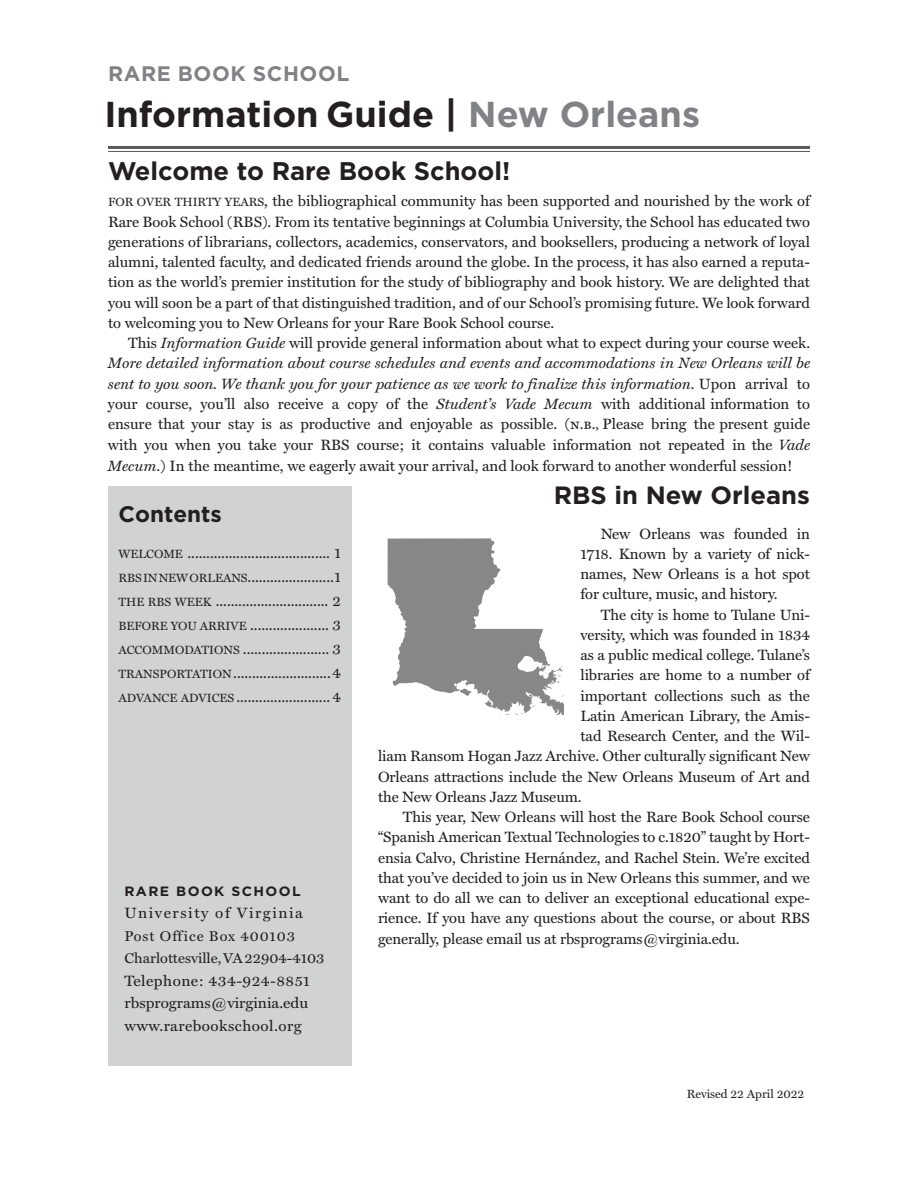
<style>
.page{position:relative;width:918px;height:1188px;background:#fff}
.page>*{position:absolute;margin:0;border:0;box-sizing:border-box;transform-origin:0 0}
.t1{font:700 36px "Gotham";color:#231f20}
._1_Chapter{font:700 25.5px "Gotham";color:#231f20}
._1_Chapter-2{font:700 25.05px "Gotham";color:#231f20}
._1_Chapter-3{font:700 22.5px "Gotham";color:#231f20}
.t2{font:700 21px "Gotham";letter-spacing:.03em;color:#808285}
._1_Chapter-4{font:15px/20.2px "Miller Text";color:#231f20;text-align:justify}
._1_Chapter-5{font:italic 15px "Miller Text";color:#231f20}
._2_basic_text{font:15px "Miller Text";letter-spacing:.03em;color:#231f20}
._2_basic_text-2{font:15px "Miller Text";color:#231f20}
._2_basic_text-3{font:15px "Miller Text";letter-spacing:.1em;color:#231f20}
._2_basic_text-4{font:14.25px "Miller Text";color:#231f20}
._2_basic_text-5{font:14.25px "Miller Text";letter-spacing:.06em;color:#231f20}
.a_head{font:700 13.5px "Gotham";letter-spacing:.1em;color:#231f20}
.t3{font:12px "Miller Text";color:#231f20}
.s1{color:#808285}
.s2{font-size:12px}
.s3{font-style:italic}
.s4{font-style:normal}
.s5{font-family:"Miller Text Roman SC"}
.s6{font-family:"Minion Pro"}
</style>
<div class="page">
<div style="left:108px;top:486px;width:243px;height:580px;background:#d1d2d4"></div>
<hr style="left:108px;top:146px;width:702px;height:3px;background:#57585a">
<hr style="left:108px;top:151px;width:702px;height:1px;background:#57585a">
<svg style="left:388px;top:538px;width:176px;height:177px"></svg>
<p class="t2" style="left:108px;top:60px;width:243px">RARE BOOK SCHOOL</p>
<p class="t1" style="left:104px;top:90px;width:597px">Information Guide | <span class="s1">New Orleans</span></p>
<p class="_1_Chapter" style="left:108px;top:154px;width:404px">Welcome to Rare Book School!</p>
<p class="_1_Chapter-4" style="left:108px;top:190px;width:704px"><span class="s2">FOR OVER THIRTY YEARS</span>, the bibliographical community has been supported and nourished by the work of</p>
<p class="_1_Chapter-4" style="left:108px;top:210px;width:704px">Rare Book School (RBS). From its tentative beginnings at Columbia University, the School has educated two</p>
<p class="_1_Chapter-4" style="left:108px;top:231px;width:704px">generations of librarians, collectors, academics, conservators, and booksellers, producing a network of loyal</p>
<p class="_1_Chapter-4" style="left:108px;top:251px;width:703px">alumni, talented faculty, and dedicated friends around the globe. In the process, it has also earned a reputa-</p>
<p class="_1_Chapter-4" style="left:108px;top:271px;width:704px">tion as the world’s premier institution for the study of bibliography and book history. We are delighted that</p>
<p class="_1_Chapter-4" style="left:108px;top:291px;width:703px">you will soon be a part of that distinguished tradition, and of our School’s promising future. We look forward</p>
<p class="_1_Chapter-4" style="left:108px;top:312px;width:448px">to welcoming you to New Orleans for your Rare Book School course.</p>
<p class="_1_Chapter-4" style="left:128px;top:332px;width:683px">This <span class="s3">Information Guide</span> will provide general information about what to expect during your course week.</p>
<p class="_1_Chapter-5" style="left:108px;top:351px;width:704px">More detailed information about course schedules and events and accommodations in New Orleans will be</p>
<p class="_1_Chapter-5" style="left:108px;top:372px;width:704px">sent to you soon. We thank you for your patience as we work to finalize this information. <span class="s4">Upon arrival to</span></p>
<p class="_1_Chapter-4" style="left:108px;top:393px;width:704px">your course, you’ll also receive a copy of the <span class="s3">Student’s Vade Mecum</span> with additional information to</p>
<p class="_1_Chapter-4" style="left:108px;top:413px;width:704px">ensure that your stay is as productive and enjoyable as possible. (<span class="s5">n.b.</span><span class="s6">,</span> Please bring the present guide</p>
<p class="_1_Chapter-4" style="left:108px;top:434px;width:704px">with you when you take your RBS course; it contains valuable information not repeated in the <span class="s3">Vade<br>Mecum</span>.) In the meantime, we eagerly await your arrival, and look forward to another wonderful session!</p>
<p class="_1_Chapter-3" style="left:118px;top:499px;width:105px">Contents</p>
<p class="_1_Chapter-4" style="left:118px;top:542px;width:224px"><span class="s2">WELCOME</span> ...................................... 1</p>
<p class="_1_Chapter-4" style="left:118px;top:566px;width:224px"><span class="s2">RBS IN NEW ORLEANS</span>....................... 1</p>
<p class="_1_Chapter-4" style="left:118px;top:590px;width:224px"><span class="s2">THE RBS WEEK</span> .............................. 2</p>
<p class="_1_Chapter-4" style="left:118px;top:614px;width:224px"><span class="s2">BEFORE YOU ARRIVE</span> ..................... 3</p>
<p class="_1_Chapter-4" style="left:118px;top:638px;width:224px"><span class="s2">ACCOMMODATIONS</span> ....................... 3</p>
<p class="_1_Chapter-4" style="left:118px;top:662px;width:224px"><span class="s2">TRANSPORTATION</span> .......................... 4</p>
<p class="_1_Chapter-4" style="left:118px;top:686px;width:224px"><span class="s2">ADVANCE ADVICES</span> ......................... 4</p>
<p class="a_head" style="left:124px;top:882px;width:178px">RARE BOOK SCHOOL</p>
<p class="_2_basic_text-3" style="left:124px;top:901px;width:180px">University of Virginia</p>
<p class="_2_basic_text-5" style="left:124px;top:924px;width:172px">Post Office Box 400103</p>
<p class="_2_basic_text-4" style="left:124px;top:947px;width:201px">Charlottesville, VA 22904-4103</p>
<p class="_2_basic_text" style="left:124px;top:969px;width:187px">Telephone: 434-924-8851</p>
<p class="_2_basic_text-2" style="left:124px;top:991px;width:185px">rbsprograms@virginia.edu</p>
<p class="_2_basic_text" style="left:124px;top:1014px;width:179px">www.rarebookschool.org</p>
<p class="_1_Chapter-2" style="left:554px;top:479px;width:258px">RBS in New Orleans</p>
<p class="_1_Chapter-4" style="left:580px;top:522px;width:231px;text-indent:20px">New Orleans was founded in 1718. Known by a variety of nick&shy;names, New Orleans is a hot spot for culture, music, and history.</p>
<p class="_1_Chapter-4" style="left:601px;top:603px;width:211px">The city is home to Tulane Uni-</p>
<p class="_1_Chapter-4" style="left:580px;top:624px;width:231px">versity, which was founded in 1834</p>
<p class="_1_Chapter-4" style="left:580px;top:644px;width:231px">as a public medical college. Tulane’s</p>
<p class="_1_Chapter-4" style="left:580px;top:664px;width:231px">libraries are home to a number of</p>
<p class="_1_Chapter-4" style="left:580px;top:684px;width:231px">important collections such as the</p>
<p class="_1_Chapter-4" style="left:580px;top:705px;width:231px">Latin American Library, the Amis-</p>
<p class="_1_Chapter-4" style="left:580px;top:725px;width:231px">tad Research Center, and the Wil-</p>
<p class="_1_Chapter-4" style="left:378px;top:745px;width:433px">liam Ransom Hogan Jazz Archive. Other culturally significant New</p>
<p class="_1_Chapter-4" style="left:378px;top:765px;width:434px">Orleans attractions include the New Orleans Museum of Art and</p>
<p class="_1_Chapter-4" style="left:378px;top:786px;width:205px">the New Orleans Jazz Museum.</p>
<p class="_1_Chapter-4" style="left:378px;top:806px;width:434px;text-indent:25px">This year, New Orleans will host the Rare Book School course “Spanish American Textual Technologies to c.1820” taught by Hort&shy;ensia Calvo, Christine Hernández, and Rachel Stein. We’re excited that you’ve decided to join us in New Orleans this summer, and we want to do all we can to deliver an exceptional educational expe&shy;rience. If you have any questions about the course, or about RBS generally, please email us at rbsprograms@virginia.edu.</p>
<p class="t3" style="left:687px;top:1084px;width:119px">Revised 22 April 2022</p>
</div>
